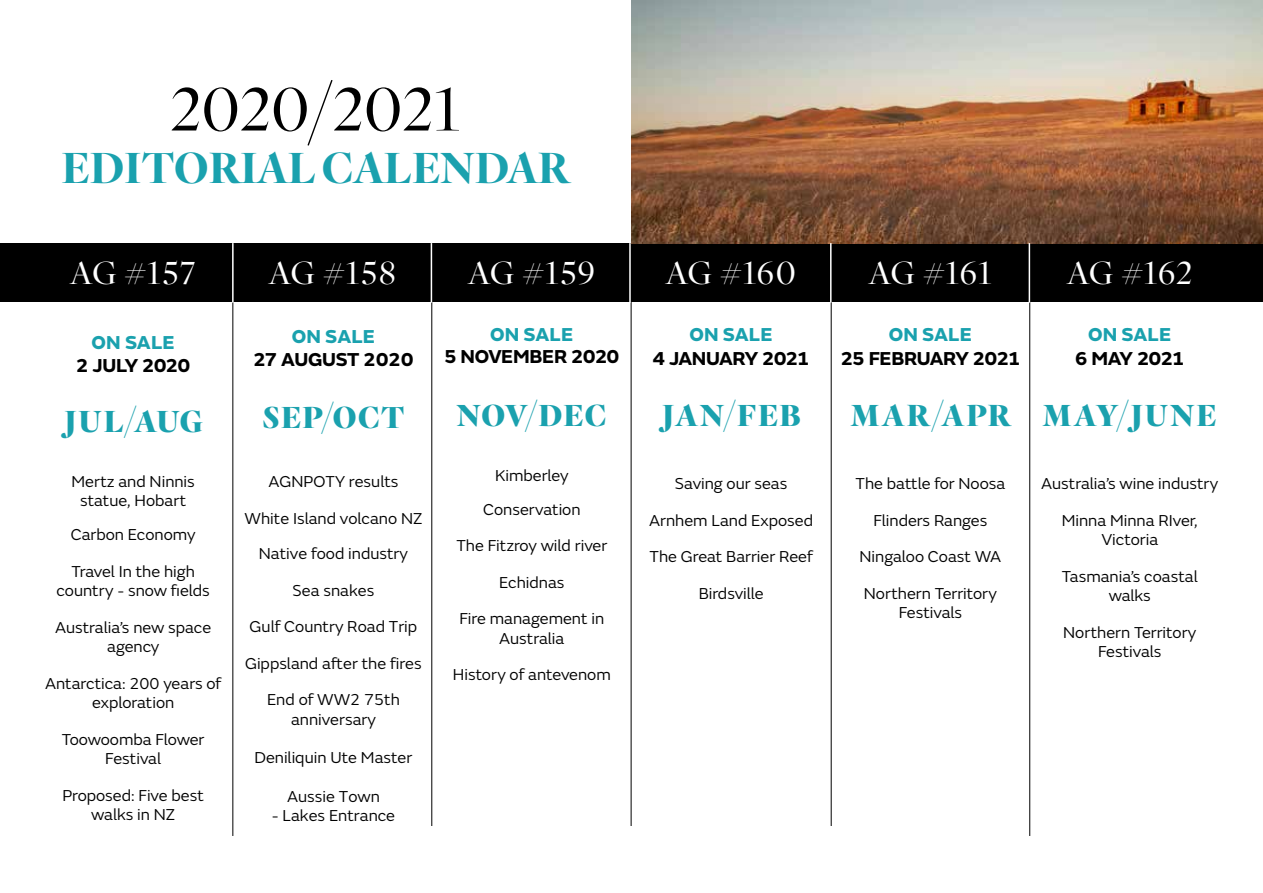
<style>
.page{position:relative;width:1263px;height:893px;background:#fff}
.page>*{position:absolute;margin:0;border:0;box-sizing:border-box;transform-origin:0 0}
.t1{font:300 63px "Quarto";color:#000}
.t2{font:700 45px "Quarto";color:#1aa1ae}
.t3{font:300 33px "Quarto";letter-spacing:.01em;color:#fff}
.t4{font:900 31.5px "Quarto";letter-spacing:.045em;color:#1aa1ae}
.t5{font:700 19.5px "FS Emeric";letter-spacing:-.035em;color:#000}
.t6{font:800 19.5px "FS Emeric";color:#1aa1ae}
.t7{font:16.5px/19.5px "FS Emeric";color:#000;text-align:center}
</style>
<div class="page">
<div style="left:0;top:243px;width:1263px;height:59px;background:#000"></div>
<hr style="left:232px;top:302px;width:1px;height:534px;background:#000">
<hr style="left:831px;top:302px;width:1px;height:524px;background:#000">
<hr style="left:631px;top:302px;width:1px;height:524px;background:#000">
<hr style="left:431px;top:302px;width:1px;height:524px;background:#000">
<hr style="left:1029px;top:302px;width:1px;height:534px;background:#000">
<img style="left:631px;top:0;width:632px;height:243px">
<hr style="left:232px;top:243px;width:2px;height:60px;background:#fff">
<hr style="left:431px;top:243px;width:1px;height:60px;background:#fff">
<hr style="left:629px;top:243px;width:2px;height:60px;background:#fff">
<hr style="left:830px;top:243px;width:1px;height:60px;background:#fff">
<hr style="left:1029px;top:243px;width:1px;height:60px;background:#fff">
<h1 class="t1" style="left:170px;top:68px;width:291px">2020/2021</h1>
<h2 class="t2" style="left:62px;top:137px;width:509px">EDITORIAL CALENDAR</h2>
<h3 class="t3" style="left:71px;top:252px;width:127px">AG #157</h3>
<p class="t6" style="left:92px;top:326px;width:85px">ON SALE</p>
<p class="t5" style="left:76px;top:350px;width:116px">2 JULY 2020</p>
<h3 class="t4" style="left:63px;top:399px;width:141px">JUL/AUG</h3>
<p class="t7" style="left:71px;top:470px;width:125px">Mertz and Ninnis statue, Hobart</p>
<p class="t7" style="left:71px;top:524px;width:126px">Carbon Economy</p>
<p class="t7" style="left:56px;top:561px;width:155px">Travel In the high country - snow fields</p>
<p class="t7" style="left:55px;top:617px;width:158px">Australia’s new space agency</p>
<p class="t7" style="left:45px;top:673px;width:178px">Antarctica: 200 years of exploration</p>
<p class="t7" style="left:62px;top:729px;width:144px">Toowoomba Flower<br>Festival</p>
<p class="t7" style="left:62px;top:785px;width:143px">Proposed: Five best walks in NZ</p>
<h3 class="t3" style="left:269px;top:252px;width:128px">AG #158</h3>
<p class="t6" style="left:292px;top:321px;width:85px">ON SALE</p>
<p class="t5" style="left:253px;top:344px;width:162px">27 AUGUST 2020</p>
<h3 class="t4" style="left:263px;top:396px;width:143px">SEP/OCT</h3>
<p class="t7" style="left:268px;top:471px;width:132px">AGNPOTY results</p>
<p class="t7" style="left:245px;top:500px;width:179px;line-height:35.4px">White Island volcano NZ<br>Native food industry</p>
<p class="t7" style="left:293px;top:580px;width:83px">Sea snakes</p>
<p class="t7" style="left:250px;top:616px;width:169px">Gulf Country Road Trip</p>
<p class="t7" style="left:245px;top:653px;width:178px">Gippsland after the fires</p>
<p class="t7" style="left:267px;top:689px;width:134px">End of WW2 75th anniversary</p>
<p class="t7" style="left:254px;top:747px;width:159px">Deniliquin Ute Master</p>
<p class="t7" style="left:287px;top:786px;width:94px">Aussie Town</p>
<p class="t7" style="left:272px;top:805px;width:125px">- Lakes Entrance</p>
<h3 class="t3" style="left:468px;top:252px;width:128px">AG #159</h3>
<p class="t6" style="left:490px;top:319px;width:85px">ON SALE</p>
<p class="t5" style="left:444px;top:341px;width:177px">5 NOVEMBER 2020</p>
<h3 class="t4" style="left:457px;top:394px;width:151px">NOV/DEC</h3>
<p class="t7" style="left:483px;top:457px;width:99px;line-height:34px">Kimberley<br>Conservation</p>
<p class="t7" style="left:456px;top:535px;width:152px">The Fitzroy wild river</p>
<p class="t7" style="left:499px;top:572px;width:67px">Echidnas</p>
<p class="t7" style="left:459px;top:608px;width:146px">Fire management in<br>Australia</p>
<p class="t7" style="left:453px;top:664px;width:159px">History of antevenom</p>
<h3 class="t3" style="left:666px;top:252px;width:131px">AG #160</h3>
<p class="t6" style="left:690px;top:319px;width:85px">ON SALE</p>
<p class="t5" style="left:652px;top:343px;width:159px">4 JANUARY 2021</p>
<h3 class="t4" style="left:661px;top:394px;width:141px">JAN/FEB</h3>
<p class="t7" style="left:675px;top:473px;width:114px">Saving our seas</p>
<p class="t7" style="left:649px;top:510px;width:166px">Arnhem Land Exposed</p>
<p class="t7" style="left:649px;top:546px;width:165px">The Great Barrier Reef</p>
<p class="t7" style="left:699px;top:583px;width:66px">Birdsville</p>
<h3 class="t3" style="left:869px;top:252px;width:124px">AG #161</h3>
<p class="t6" style="left:889px;top:319px;width:85px">ON SALE</p>
<p class="t5" style="left:840px;top:343px;width:182px">25 FEBRUARY 2021</p>
<h3 class="t4" style="left:851px;top:394px;width:161px">MAR/APR</h3>
<p class="t7" style="left:855px;top:473px;width:151px">The battle for Noosa</p>
<p class="t7" style="left:873px;top:510px;width:115px">Flinders Ranges</p>
<p class="t7" style="left:859px;top:546px;width:143px">Ningaloo Coast WA</p>
<p class="t7" style="left:864px;top:583px;width:135px">Northern Territory<br>Festivals</p>
<h3 class="t3" style="left:1067px;top:252px;width:126px">AG #162</h3>
<p class="t6" style="left:1088px;top:319px;width:85px">ON SALE</p>
<p class="t5" style="left:1075px;top:343px;width:111px">6 MAY 2021</p>
<h3 class="t4" style="left:1043px;top:394px;width:175px">MAY/JUNE</h3>
<p class="t7" style="left:1041px;top:473px;width:179px">Australia’s wine industry</p>
<p class="t7" style="left:1062px;top:510px;width:137px">Minna Minna RIver,<br>Victoria</p>
<p class="t7" style="left:1062px;top:566px;width:137px">Tasmania’s coastal walks</p>
<p class="t7" style="left:1063px;top:622px;width:135px">Northern Territory<br>Festivals</p>
</div>
